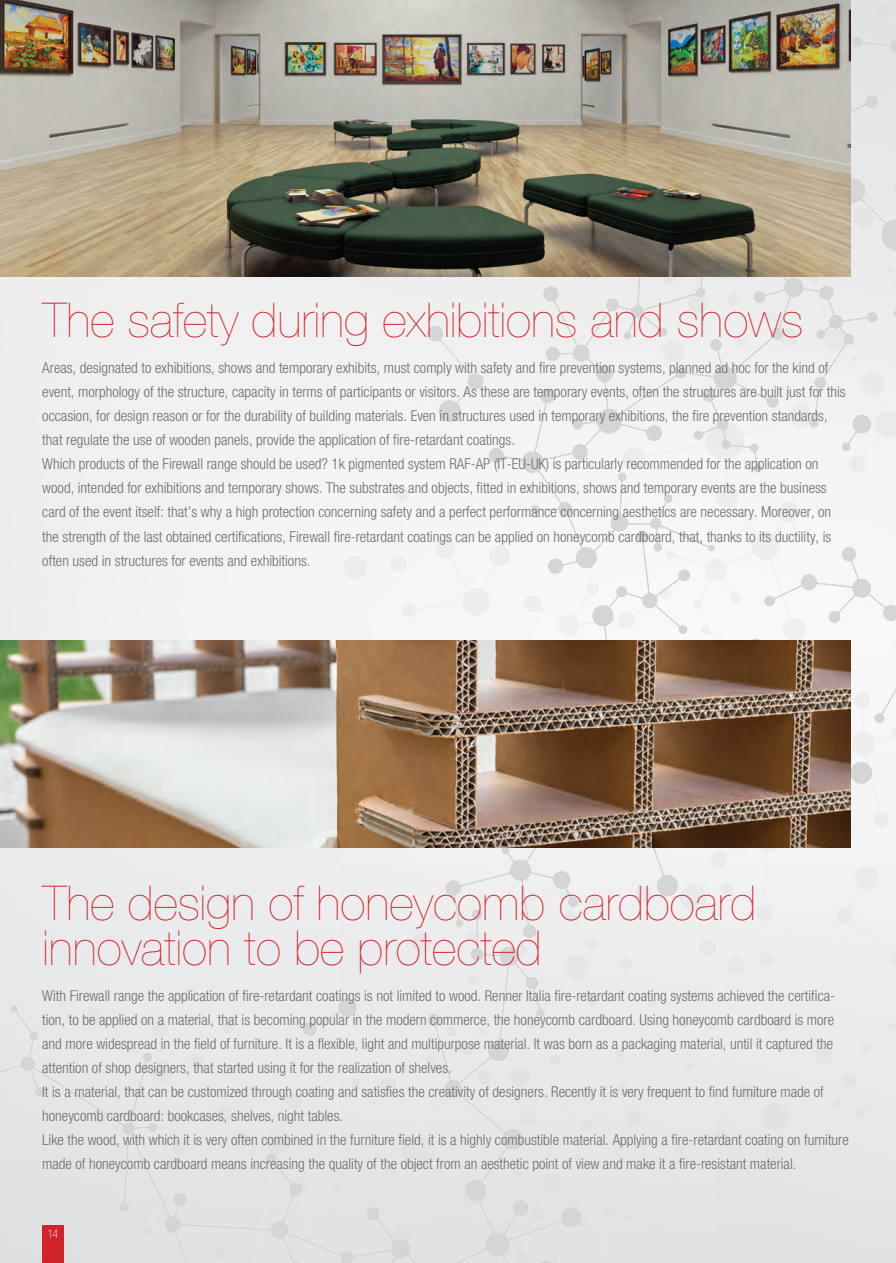
<style>
.page{position:relative;width:896px;height:1263px;background:#fff}
.page>*{position:absolute;margin:0;border:0;box-sizing:border-box;transform-origin:0 0}
.t1{font:200 48px/45px "Helvetica Neue LT Std";color:#d1232a}
.t2{font:300 condensed 15px/24px "Helvetica Neue LT Std";color:#6c6d70}
.t3{font:100 condensed 12px "Helvetica Neue LT Std";color:#fff}
</style>
<div class="page">
<svg style="left:234px;top:826px;width:661px;height:436px;background:#e5e6e8"></svg>
<div style="left:0;top:847px;width:234px;height:62px;background:#ebebed"></div>
<div style="left:262px;top:276px;width:56px;height:633px;background:#f1f2f3"></div>
<div style="left:318px;top:276px;width:57px;height:254px;background:#f1f2f3"></div>
<div style="left:0;top:276px;width:264px;height:364px;background:#f0f0f1"></div>
<div style="left:629px;top:862px;width:160px;height:293px;background:#e8e9ea"></div>
<div style="left:581px;top:1101px;width:48px;height:56px;background:#e5e6e8"></div>
<div style="left:581px;top:965px;width:74px;height:136px;background:#e9eaeb"></div>
<div style="left:653px;top:965px;width:79px;height:70px;background:#ebebed"></div>
<div style="left:581px;top:847px;width:178px;height:118px;background:#ededee"></div>
<div style="left:878px;top:318px;width:17px;height:154px;background:#efeff0"></div>
<div style="left:850px;top:723px;width:45px;height:103px;background:#f5f5f6"></div>
<div style="left:401px;top:483px;width:87px;height:47px;background:#f5f5f6"></div>
<div style="left:711px;top:1021px;width:184px;height:139px;background:#e8e9ea"></div>
<div style="left:343px;top:486px;width:68px;height:44px;background:#f4f5f5"></div>
<div style="left:834px;top:866px;width:61px;height:101px;background:#efeff0"></div>
<svg style="left:488px;top:276px;width:390px;height:297px;fill:#f1f2f3"></svg>
<svg style="left:284px;top:530px;width:446px;height:407px;fill:#f4f5f5"></svg>
<svg style="left:581px;top:1259px;width:113px;height:3px"></svg>
<div style="left:0;top:909px;width:581px;height:353px;background:#e6e7e9"></div>
<svg style="left:747px;top:546px;width:148px;height:177px"></svg>
<svg style="left:850px;top:761px;width:22px;height:78px"></svg>
<svg style="left:426px;top:325px;width:58px;height:98px"></svg>
<svg style="left:841px;top:414px;width:30px;height:37px"></svg>
<svg style="left:302px;top:997px;width:55px;height:39px;background:#e4e5e6"></svg>
<img style="left:0;top:640px;width:850px;height:207px">
<img style="left:0;top:0;width:650px;height:276px">
<div style="left:42px;top:1224px;width:21px;height:38px;background:#d1232a"></div>
<img style="left:650px;top:0;width:246px;height:318px">
<h1 class="t1" style="left:42px;top:297px;width:762px">The safety during exhibitions and shows</h1>
<p class="t2" style="left:42px;top:356px;width:804px">Areas, designated to exhibitions, shows and temporary exhibits, must comply with safety and fire prevention systems, planned ad hoc for the kind of event, morphology of the structure, capacity in terms of participants or visitors. As these are temporary events, often the structures are built just for this occasion, for design reason or for the durability of building materials. Even in structures used in temporary exhibitions, the fire prevention standards, that regulate the use of wooden panels, provide the application of fire-retardant coatings.<br>Which products of the Firewall range should be used? 1k pigmented system RAF-AP (IT-EU-UK) is particularly recommended for the application on wood, intended for exhibitions and temporary shows. The substrates and objects, fitted in exhibitions, shows and temporary events are the business card of the event itself: that’s why a high protection concerning safety and a perfect performance concerning aesthetics are necessary. Moreover, on the strength of the last obtained certifications, Firewall fire-retardant coatings can be applied on honeycomb cardboard, that, thanks to its ductility, is often used in structures for events and exhibitions.</p>
<h1 class="t1" style="left:42px;top:879px;width:714px">The design of honeycomb cardboard innovation to be protected</h1>
<p class="t2" style="left:42px;top:983px;width:807px">With Firewall range the application of fire-retardant coatings is not limited to wood. Renner Italia fire-retardant coating systems achieved the certifica&shy;tion, to be applied on a material, that is becoming popular in the modern commerce, the honeycomb cardboard. Using honeycomb cardboard is more and more widespread in the field of furniture. It is a flexible, light and multipurpose material. It was born as a packaging material, until it captured the attention of shop designers, that started using it for the realization of shelves.<br>It is a material, that can be customized through coating and satisfies the creativity of designers. Recently it is very frequent to find furniture made of honeycomb cardboard: bookcases, shelves, night tables.<br>Like the wood, with which it is very often combined in the furniture field, it is a highly combustible material. Applying a fire-retardant coating on furniture made of honeycomb cardboard means increasing the quality of the object from an aesthetic point of view and make it a fire-resistant material.</p>
<p class="t3" style="left:47px;top:1226px;width:12px">14</p>
</div>
